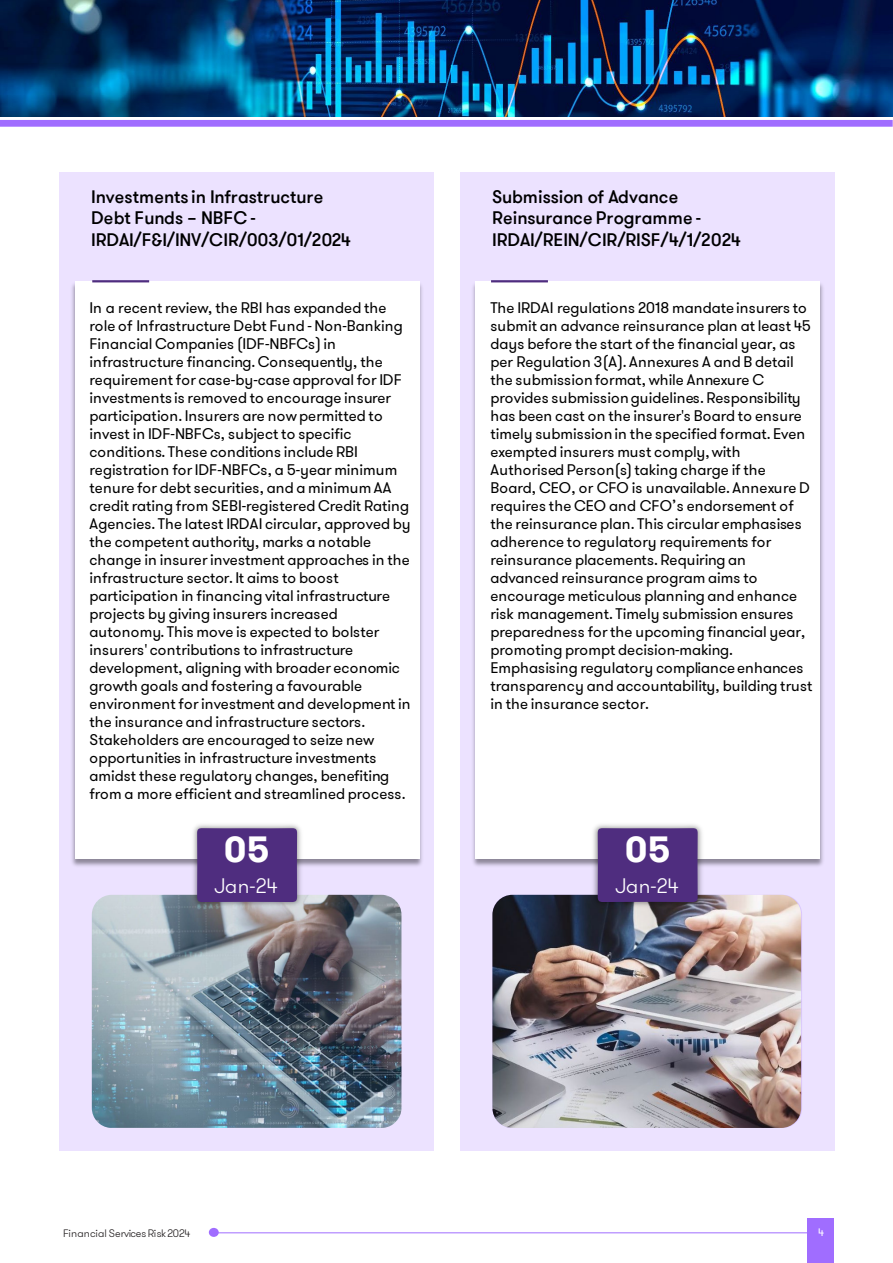
<style>
.page{position:relative;width:893px;height:1263px;background:#fff}
.page>*{position:absolute;margin:0;border:0;box-sizing:border-box;transform-origin:0 0}
.t1{font:700 36px "GT Walsheim Pro";color:#fff}
.t2{font:300 20.7px "GT Walsheim Pro";letter-spacing:-.005em;color:#fff}
.t3{font:500 18px/21.6px "GT Walsheim Pro";letter-spacing:-.005em;color:#000}
.t4{font:15.3px/18px "GT Walsheim Pro";color:#000}
.t5{font:300 10.8px "GT Walsheim Pro";letter-spacing:-.02em;color:#231f20}
.t6{font:10.8px "GT Walsheim Pro";color:#fff}
</style>
<div class="page">
<img style="left:0;top:0;width:893px;height:116px">
<div style="left:0;top:120px;width:892px;height:7px;background:#a06dff"></div>
<div style="left:807px;top:1219px;width:26px;height:44px;background:#a06dff"></div>
<hr style="left:213px;top:1232px;width:596px;height:1px;background:#a06dff">
<div style="left:209px;top:1228px;width:10px;height:9px;background:#a06dff;border-radius:50%"></div>
<div style="left:59px;top:172px;width:375px;height:978px;background:#ece2ff"></div>
<img style="left:72px;top:280px;width:350px;height:586px">
<div style="left:75px;top:281px;width:344px;height:578px;background:#fff"></div>
<div style="left:460px;top:172px;width:374px;height:978px;background:#ece2ff"></div>
<img style="left:473px;top:284px;width:350px;height:582px">
<div style="left:475px;top:281px;width:345px;height:578px;background:#fff"></div>
<img style="left:92px;top:895px;width:309px;height:233px">
<img style="left:492px;top:895px;width:309px;height:233px">
<img style="left:187px;top:824px;width:120px;height:88px">
<div style="left:197px;top:828px;width:100px;height:74px;background:#4f2d7f"></div>
<img style="left:588px;top:824px;width:119px;height:88px">
<div style="left:598px;top:828px;width:100px;height:74px;background:#4f2d7f"></div>
<hr style="left:92px;top:280px;width:57px;height:2px;background:#4f2d7f">
<hr style="left:491px;top:280px;width:57px;height:2px;background:#4f2d7f">
<p class="t3" style="left:91px;top:186px;width:261px">Investments in Infrastructure<br>Debt Funds – NBFC -<br>IRDAI/F&amp;I/INV/CIR/003/01/2024</p>
<p class="t4" style="left:90px;top:299px;width:323px">In a recent review, the RBI has expanded the role of Infrastructure Debt Fund - Non-Banking Financial Companies (IDF-NBFCs) in infrastructure financing. Consequently, the requirement for case-by-case approval for IDF investments is removed to encourage insurer participation. Insurers are now permitted to invest in IDF-NBFCs, subject to specific conditions. These conditions include RBI registration for IDF-NBFCs, a 5-year minimum tenure for debt securities, and a minimum AA credit rating from SEBI-registered Credit Rating Agencies. The latest IRDAI circular, approved by the competent authority, marks a notable change in insurer investment approaches in the infrastructure sector. It aims to boost participation in financing vital infrastructure projects by giving insurers increased autonomy. This move is expected to bolster insurers' contributions to infrastructure development, aligning with broader economic growth goals and fostering a favourable environment for investment and development in the insurance and infrastructure sectors.<br>Stakeholders are encouraged to seize new opportunities in infrastructure investments amidst these regulatory changes, benefiting from a more efficient and streamlined process.</p>
<p class="t1" style="left:224px;top:826px;width:47px">05</p>
<p class="t2" style="left:214px;top:873px;width:65px">Jan-24</p>
<p class="t3" style="left:492px;top:186px;width:250px">Submission of Advance<br>Reinsurance Programme -<br>IRDAI/REIN/CIR/RISF/4/1/2024</p>
<p class="t4" style="left:490px;top:299px;width:323px">The IRDAI regulations 2018 mandate insurers to submit an advance reinsurance plan at least 45 days before the start of the financial year, as per Regulation 3(A). Annexures A and B detail the submission format, while Annexure C provides submission guidelines. Responsibility has been cast on the insurer's Board to ensure timely submission in the specified format. Even exempted insurers must comply, with Authorised Person(s) taking charge if the Board, CEO, or CFO is unavailable. Annexure D requires the CEO and CFO’s endorsement of the reinsurance plan. This circular emphasises adherence to regulatory requirements for reinsurance placements. Requiring an advanced reinsurance program aims to encourage meticulous planning and enhance risk management. Timely submission ensures preparedness for the upcoming financial year, promoting prompt decision-making.<br>Emphasising regulatory compliance enhances transparency and accountability, building trust in the insurance sector.</p>
<p class="t1" style="left:625px;top:826px;width:47px">05</p>
<p class="t2" style="left:615px;top:873px;width:65px">Jan-24</p>
<p class="t5" style="left:63px;top:1226px;width:129px">Financial Services Risk 2024</p>
<p class="t6" style="left:818px;top:1225px;width:7px">4</p>
</div>
